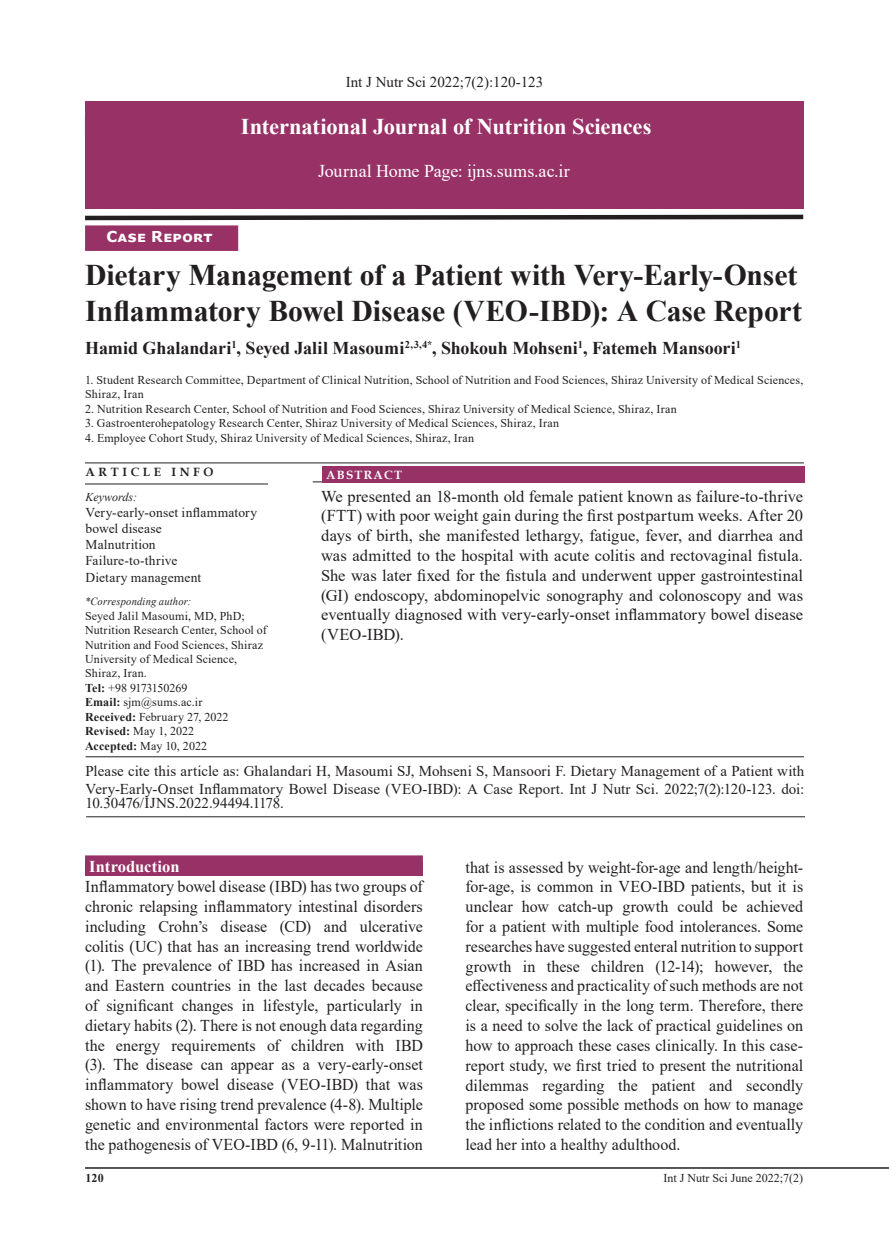
<style>
.page{position:relative;width:889px;height:1242px;background:#fff}
.page>*{position:absolute;margin:0;border:0;box-sizing:border-box;transform-origin:0 0}
.t1{font:700 30px/36px "Times New Roman";letter-spacing:-.005em;color:#231f20}
.t2{font:700 22.5px "Times New Roman";letter-spacing:-.005em;color:#fff}
.t3{font:700 18px "Times New Roman";letter-spacing:-.005em;color:#231f20}
.t4{font:18px "Times New Roman";color:#fff}
.t5{font:16.5px/19.8px "Times New Roman";color:#231f20;text-align:justify}
.t6{font:700 16.5px "Times New Roman";color:#fff}
.t7{font:15px/18px "Times New Roman";letter-spacing:.005em;color:#231f20}
.t8{font:700 15px "Verdana";letter-spacing:.015em;color:#fff}
.t9{font:13.5px/16.2px "Times New Roman";letter-spacing:.01em;color:#231f20}
.t10{font:12px/14.4px "Times New Roman";letter-spacing:.01em;color:#231f20}
.t11{font:700 12px "Book Antiqua";letter-spacing:.3em;color:#231f20}
.t12{font:italic 12px "Times New Roman";color:#231f20}
.t13{font:700 12px "Book Antiqua";letter-spacing:.1em;color:#fff}
.t14{font:700 12px "Times New Roman";color:#231f20}
.t15{font:italic 10.95px "Times New Roman";letter-spacing:.015em;color:#231f20;scale:.96 1}
.s1{font-weight:700}
</style>
<div class="page">
<hr style="left:85px;top:1167px;width:804px;height:1px;background:#231f20">
<hr style="left:85px;top:462px;width:719px;height:1px;background:#231f20">
<hr style="left:85px;top:483px;width:183px;height:1px;background:#231f20">
<div style="left:85px;top:225px;width:153px;height:26px;background:#983166"></div>
<hr style="left:313px;top:481px;width:491px;height:1px;background:#231f20">
<div style="left:322px;top:466px;width:482px;height:16px;background:#983166"></div>
<hr style="left:86px;top:756px;width:718px;height:1px;background:#231f20">
<div style="left:85px;top:101px;width:718px;height:107px;background:#983166"></div>
<svg style="left:85px;top:214px;width:719px;height:7px"></svg>
<hr style="left:86px;top:816px;width:719px;height:1px;background:#231f20">
<div style="left:85px;top:861px;width:338px;height:15px;background:#983166"></div>
<div style="left:85px;top:855px;width:338px;height:20px;background:#983166"></div>
<p class="t7" style="left:346px;top:72px;width:199px">Int J Nutr Sci 2022;7(2):120-123</p>
<p class="t8" style="left:106px;top:226px;width:108px">Case Report</p>
<h2 class="t2" style="left:241px;top:110px;width:412px">International Journal of Nutrition Sciences</h2>
<p class="t4" style="left:318px;top:158px;width:253px">Journal Home Page: ijns.sums.ac.ir</p>
<h1 class="t1" style="left:85px;top:255px;width:718px">Dietary Management of a Patient with Very-Early-Onset<br>Inflammatory Bowel Disease (VEO-IBD): A Case Report</h1>
<p class="t3" style="left:85px;top:335px;width:657px">Hamid Ghalandari<sup>1</sup>, Seyed Jalil Masoumi<sup>2,3,4*</sup>, Shokouh Mohseni<sup>1</sup>, Fatemeh Mansoori<sup>1</sup></p>
<p class="t10" style="left:85px;top:372px;width:720px">1. Student Research Committee, Department of Clinical Nutrition, School of Nutrition and Food Sciences, Shiraz University of Medical Sciences,<br>Shiraz, Iran</p>
<p class="t10" style="left:85px;top:401px;width:593px">2. Nutrition Research Center, School of Nutrition and Food Sciences, Shiraz University of Medical Science, Shiraz, Iran</p>
<p class="t10" style="left:85px;top:415px;width:475px">3. Gastroenterohepatology Research Center, Shiraz University of Medical Sciences, Shiraz, Iran</p>
<p class="t10" style="left:85px;top:430px;width:390px">4. Employee Cohort Study, Shiraz University of Medical Sciences, Shiraz, Iran</p>
<p class="t11" style="left:86px;top:464px;width:129px">ARTICLE INFO</p>
<p class="t13" style="left:326px;top:466px;width:77px">ABSTRACT</p>
<p class="t5" style="left:321px;top:485px;width:483px">We presented an 18-month old female patient known as failure-to-thrive (FTT) with poor weight gain during the first postpartum weeks. After 20 days of birth, she manifested lethargy, fatigue, fever, and diarrhea and was admitted to the hospital with acute colitis and rectovaginal fistula.<br>She was later fixed for the fistula and underwent upper gastrointestinal (GI) endoscopy, abdominopelvic sonography and colonoscopy and was eventually diagnosed with very-early-onset inflammatory bowel disease (VEO-IBD).</p>
<p class="t12" style="left:86px;top:488px;width:53px">Keywords:</p>
<p class="t9" style="left:86px;top:504px;width:173px">Very-early-onset inflammatory bowel disease<br>Malnutrition<br>Failure-to-thrive<br>Dietary management</p>
<p class="t15" style="left:85px;top:594px;width:112px">*Corresponding author:</p>
<p class="t10" style="left:85px;top:608px;width:183px">Seyed Jalil Masoumi, MD, PhD;<br>Nutrition Research Center, School of<br>Nutrition and Food Sciences, Shiraz<br>University of Medical Science,<br>Shiraz, Iran.<br><span class="s1">Tel:</span> +98 9173150269<br><span class="s1">Email:</span> sjm@sums.ac.ir<br><span class="s1">Received:</span> February 27, 2022<br><span class="s1">Revised:</span> May 1, 2022<br><span class="s1">Accepted:</span> May 10, 2022</p>
<p class="t7" style="left:86px;top:761px;width:720px">Please cite this article as: Ghalandari H, Masoumi SJ, Mohseni S, Mansoori F. Dietary Management of a Patient with<br>Very-Early-Onset Inflammatory Bowel Disease (VEO-IBD): A Case Report. Int J Nutr Sci. 2022;7(2):120-123. doi:</p>
<p class="t7" style="left:86px;top:794px;width:200px">10.30476/IJNS.2022.94494.1178.</p>
<p class="t6" style="left:89px;top:855px;width:92px">Introduction</p>
<p class="t5" style="left:85px;top:876px;width:339px">Inflammatory bowel disease (IBD) has two groups of chronic relapsing inflammatory intestinal disorders including Crohn’s disease (CD) and ulcerative colitis (UC) that has an increasing trend worldwide (1). The prevalence of IBD has increased in Asian and Eastern countries in the last decades because of significant changes in lifestyle, particularly in dietary habits (2). There is not enough data regarding the energy requirements of children with IBD (3). The disease can appear as a very-early-onset inflammatory bowel disease (VEO-IBD) that was shown to have rising trend prevalence (4-8). Multiple genetic and environmental factors were reported in the pathogenesis of VEO-IBD (6, 9-11). Malnutrition</p>
<p class="t5" style="left:465px;top:856px;width:339px">that is assessed by weight-for-age and length/height&shy;for-age, is common in VEO-IBD patients, but it is unclear how catch-up growth could be achieved for a patient with multiple food intolerances. Some researches have suggested enteral nutrition to support growth in these children (12-14); however, the effectiveness and practicality of such methods are not clear, specifically in the long term. Therefore, there is a need to solve the lack of practical guidelines on how to approach these cases clinically. In this case&shy;report study, we first tried to present the nutritional dilemmas regarding the patient and secondly proposed some possible methods on how to manage the inflictions related to the condition and eventually lead her into a healthy adulthood.</p>
<p class="t14" style="left:86px;top:1169px;width:20px">120</p>
<p class="t10" style="left:663px;top:1170px;width:141px">Int J Nutr Sci June 2022;7(2)</p>
</div>
